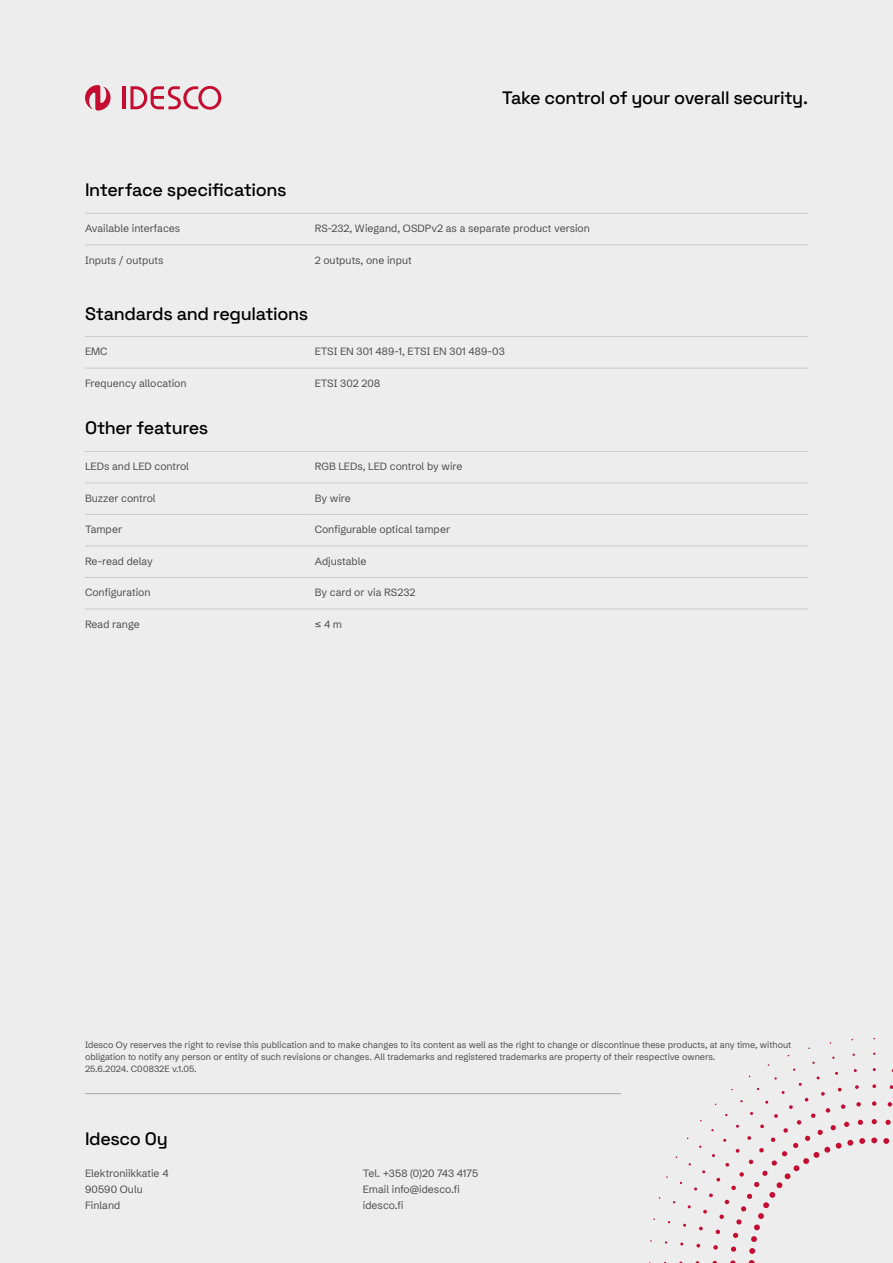
<style>
.page{position:relative;width:893px;height:1263px;background:#ededed}
.page>*{position:absolute;margin:0;border:0;box-sizing:border-box;transform-origin:0 0}
.t1{font:500 18px "Space Grotesk";letter-spacing:-.02em;color:#000}
.t2{font:10.5px/15.8px "Schibsted Grotesk";color:#4d4d4d}
.t3{font:9px/12px "Schibsted Grotesk";color:#4d4d4d}
</style>
<div class="page">
<svg style="left:85px;top:85px;width:26px;height:26px"></svg>
<hr style="left:122px;top:86px;width:3px;height:23px;background:#c60c30">
<svg style="left:130px;top:86px;width:91px;height:24px"></svg>
<svg style="left:872px;top:1084px;width:4px;height:4px"></svg>
<svg style="left:890px;top:1085px;width:3px;height:4px"></svg>
<svg style="left:872px;top:1101px;width:4px;height:5px"></svg>
<svg style="left:887px;top:1102px;width:5px;height:5px"></svg>
<svg style="left:730px;top:1260px;width:5px;height:3px"></svg>
<svg style="left:872px;top:1119px;width:5px;height:5px"></svg>
<svg style="left:885px;top:1119px;width:6px;height:6px"></svg>
<svg style="left:749px;top:1260px;width:6px;height:3px"></svg>
<svg style="left:650px;top:1039px;width:215px;height:215px"></svg>
<svg style="left:871px;top:1137px;width:6px;height:6px"></svg>
<svg style="left:883px;top:1138px;width:6px;height:6px"></svg>
<hr style="left:85px;top:1093px;width:536px;height:1px;background:#a6a6a6">
<hr style="left:85px;top:213px;width:221px;height:1px;background:#cacaca">
<hr style="left:306px;top:213px;width:502px;height:1px;background:#cacaca">
<hr style="left:85px;top:244px;width:221px;height:1px;background:#cacaca">
<hr style="left:306px;top:244px;width:502px;height:1px;background:#cacaca">
<hr style="left:85px;top:336px;width:221px;height:1px;background:#cacaca">
<hr style="left:306px;top:336px;width:502px;height:1px;background:#cacaca">
<hr style="left:85px;top:368px;width:221px;height:1px;background:#cacaca">
<hr style="left:306px;top:368px;width:502px;height:1px;background:#cacaca">
<hr style="left:85px;top:451px;width:221px;height:1px;background:#cacaca">
<hr style="left:306px;top:451px;width:502px;height:1px;background:#cacaca">
<hr style="left:85px;top:482px;width:221px;height:1px;background:#cacaca">
<hr style="left:306px;top:482px;width:502px;height:1px;background:#cacaca">
<hr style="left:85px;top:514px;width:221px;height:1px;background:#cacaca">
<hr style="left:306px;top:514px;width:502px;height:1px;background:#cacaca">
<hr style="left:85px;top:545px;width:221px;height:1px;background:#cacaca">
<hr style="left:306px;top:545px;width:502px;height:1px;background:#cacaca">
<hr style="left:85px;top:577px;width:221px;height:1px;background:#cacaca">
<hr style="left:306px;top:577px;width:502px;height:1px;background:#cacaca">
<hr style="left:85px;top:609px;width:221px;height:1px;background:#cacaca">
<hr style="left:306px;top:609px;width:502px;height:1px;background:#cacaca">
<h1 class="t1" style="left:502px;top:85px;width:307px">Take control of your overall security.</h1>
<h1 class="t1" style="left:85px;top:177px;width:203px">Interface specifications</h1>
<p class="t2" style="left:85px;top:219px;width:97px">Available interfaces</p>
<p class="t2" style="left:315px;top:219px;width:277px">RS-232, Wiegand, OSDPv2 as a separate product version</p>
<p class="t2" style="left:85px;top:251px;width:80px">Inputs / outputs</p>
<p class="t2" style="left:315px;top:251px;width:99px">2 outputs, one input</p>
<h1 class="t1" style="left:85px;top:300px;width:225px">Standards and regulations</h1>
<p class="t2" style="left:85px;top:342px;width:24px">EMC</p>
<p class="t2" style="left:315px;top:342px;width:192px">ETSI EN 301 489-1, ETSI EN 301 489-03</p>
<p class="t2" style="left:85px;top:374px;width:103px">Frequency allocation</p>
<p class="t2" style="left:315px;top:374px;width:67px">ETSI 302 208</p>
<h1 class="t1" style="left:85px;top:415px;width:125px">Other features</h1>
<p class="t2" style="left:85px;top:457px;width:105px">LEDs and LED control</p>
<p class="t2" style="left:315px;top:457px;width:149px">RGB LEDs, LED control by wire</p>
<p class="t2" style="left:85px;top:489px;width:72px">Buzzer control</p>
<p class="t2" style="left:315px;top:489px;width:38px">By wire</p>
<p class="t2" style="left:85px;top:520px;width:39px">Tamper</p>
<p class="t2" style="left:315px;top:520px;width:137px">Configurable optical tamper</p>
<p class="t2" style="left:85px;top:552px;width:69px">Re-read delay</p>
<p class="t2" style="left:315px;top:552px;width:53px">Adjustable</p>
<p class="t2" style="left:85px;top:583px;width:67px">Configuration</p>
<p class="t2" style="left:315px;top:583px;width:102px">By card or via RS232</p>
<p class="t2" style="left:85px;top:615px;width:56px">Read range</p>
<p class="t2" style="left:315px;top:615px;width:29px">≤ 4 m</p>
<p class="t3" style="left:85px;top:1037px;width:708px">Idesco Oy reserves the right to revise this publication and to make changes to its content as well as the right to change or discontinue these products, at any time, without obligation to notify any person or entity of such revisions or changes. All trademarks and registered trademarks are property of their respective owners.<br>25.6.2024. C00832E v.1.05.</p>
<h1 class="t1" style="left:85px;top:1125px;width:84px">Idesco Oy</h1>
<p class="t2" style="left:85px;top:1164px;width:85px">Elektroniikkatie 4<br>90590 Oulu<br>Finland</p>
<p class="t2" style="left:363px;top:1164px;width:117px">Tel. +358 (0)20 743 4175<br>Email info@idesco.fi idesco.fi</p>
</div>
